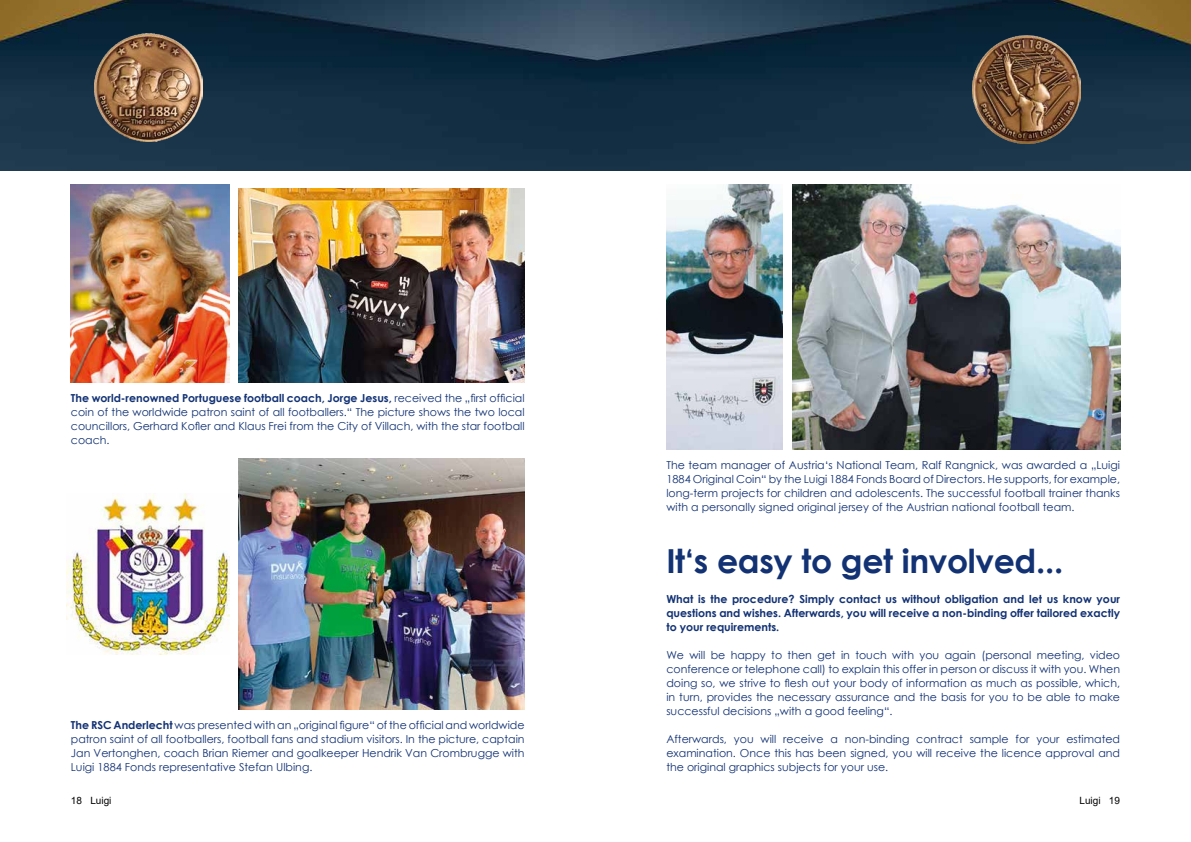
<style>
.page{position:relative;width:1191px;height:842px;background:#fff}
.page>*{position:absolute;margin:0;border:0;box-sizing:border-box;transform-origin:0 0}
.t1{font:700 33.1px "Century Gothic";letter-spacing:-.01em;color:#123274}
.t2{font:11px/14px "Century Gothic";color:#123274;text-align:justify}
.t3{font:700 11px/14px "Century Gothic";color:#123274;text-align:justify}
.t4{font:10px "Arial";color:#000}
.s1{font-weight:700}
</style>
<div class="page">
<img style="left:238px;top:189px;width:286px;height:194px">
<img style="left:71px;top:184px;width:158px;height:199px">
<img style="left:66px;top:493px;width:163px;height:162px">
<img style="left:238px;top:458px;width:286px;height:252px">
<img style="left:666px;top:184px;width:117px;height:265px">
<img style="left:792px;top:184px;width:328px;height:265px">
<img style="left:0;top:0;width:1191px;height:170px">
<img style="left:972px;top:35px;width:108px;height:108px">
<img style="left:95px;top:34px;width:107px;height:108px">
<p class="t2" style="left:71px;top:391px;width:455px"><span class="s1">The world-renowned Portuguese football coach, Jorge Jesus,</span> received the „first official coin of the worldwide patron saint of all footballers.“ The picture shows the two local councillors, Gerhard Kofler and Klaus Frei from the City of Villach, with the star football coach.</p>
<p class="t2" style="left:71px;top:718px;width:455px"><span class="s1">The RSC Anderlecht</span> was presented with an „original figure“ of the official and worldwide patron saint of all footballers, football fans and stadium visitors. In the picture, captain Jan Vertonghen, coach Brian Riemer and goalkeeper Hendrik Van Crombrugge with Luigi 1884 Fonds representative Stefan Ulbing.</p>
<p class="t2" style="left:666px;top:457px;width:455px">The team manager of Austria‘s National Team, Ralf Rangnick, was awarded a „Luigi 1884 Original Coin“ by the Luigi 1884 Fonds Board of Directors. He supports, for example, long-term projects for children and adolescents. The successful football trainer thanks with a personally signed original jersey of the Austrian national football team.</p>
<h1 class="t1" style="left:666px;top:535px;width:398px">It‘s easy to get involved...</h1>
<p class="t3" style="left:666px;top:591px;width:455px">What is the procedure? Simply contact us without obligation and let us know your questions and wishes. Afterwards, you will receive a non-binding offer tailored exactly to your requirements.</p>
<p class="t2" style="left:666px;top:647px;width:455px">We will be happy to then get in touch with you again (personal meeting, video conference or telephone call) to explain this offer in person or discuss it with you. When doing so, we strive to flesh out your body of information as much as possible, which, in turn, provides the necessary assurance and the basis for you to be able to make successful decisions „with a good feeling“.</p>
<p class="t2" style="left:666px;top:731px;width:455px">Afterwards, you will receive a non-binding contract sample for your estimated examination. Once this has been signed, you will receive the licence approval and the original graphics subjects for your use.</p>
<p class="t4" style="left:71px;top:794px;width:42px">18 Luigi</p>
<p class="t4" style="left:1079px;top:794px;width:42px">Luigi 19</p>
</div>
